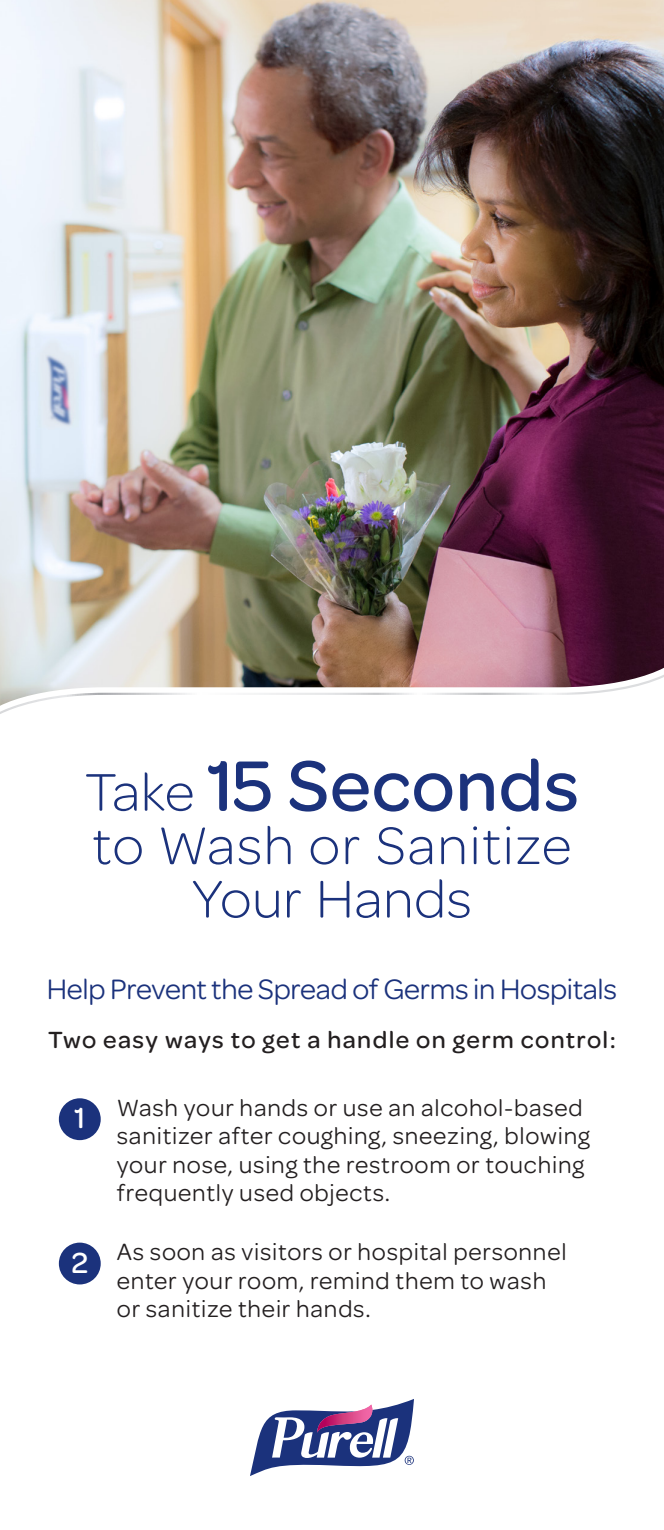
<style>
.page{position:relative;width:664px;height:1530px;background:#fff}
.page>*{position:absolute;margin:0;border:0;box-sizing:border-box;transform-origin:0 0}
.t1{font:500 75.75px "Omnes";letter-spacing:.01em;color:#1b327c}
.t2{font:300 56.25px/53.5px "Omnes";letter-spacing:.02em;color:#1b327c;text-align:center}
.t3{font:500 31px "Omnes";color:#fff}
.t4{font:30px "Omnes";letter-spacing:-.01em;color:#1b327c}
.t5{font:25px/28.5px "Omnes";letter-spacing:.03em;color:#231f20}
.t6{font:500 25px "Omnes";letter-spacing:.055em;color:#231f20}
.s1{font-weight:300;font-size:56.25px}
</style>
<div class="page">
<div style="left:59px;top:1098px;width:42px;height:42px;background:#1b327c;border-radius:50%"></div>
<div style="left:59px;top:1243px;width:42px;height:41px;background:#1b327c;border-radius:50%"></div>
<img style="left:0;top:0;width:664px;height:643px">
<svg style="left:0;top:643px;width:664px;height:32px"></svg>
<svg style="left:0;top:675px;width:664px;height:39px"></svg>
<svg style="left:250px;top:1399px;width:164px;height:77px"></svg>
<h1 class="t1" style="left:85px;top:733px;width:496px"><span class="s1">Take</span> 15 Seconds</h1>
<h2 class="t2" style="left:93px;top:817px;width:480px">to Wash or Sanitize<br>Your Hands</h2>
<p class="t4" style="left:47px;top:969px;width:572px">Help Prevent the Spread of Germs in Hospitals</p>
<p class="t6" style="left:48px;top:1022px;width:569px">Two easy ways to get a handle on germ control:</p>
<p class="t3" style="left:74px;top:1096px;width:13px">1</p>
<p class="t3" style="left:71px;top:1241px;width:18px">2</p>
<p class="t5" style="left:117px;top:1092px;width:474px">Wash your hands or use an alcohol-based sanitizer after coughing, sneezing, blowing your nose, using the restroom or touching frequently used objects.</p>
<p class="t5" style="left:117px;top:1236px;width:451px">As soon as visitors or hospital personnel enter your room, remind them to wash or sanitize their hands.</p>
</div>
